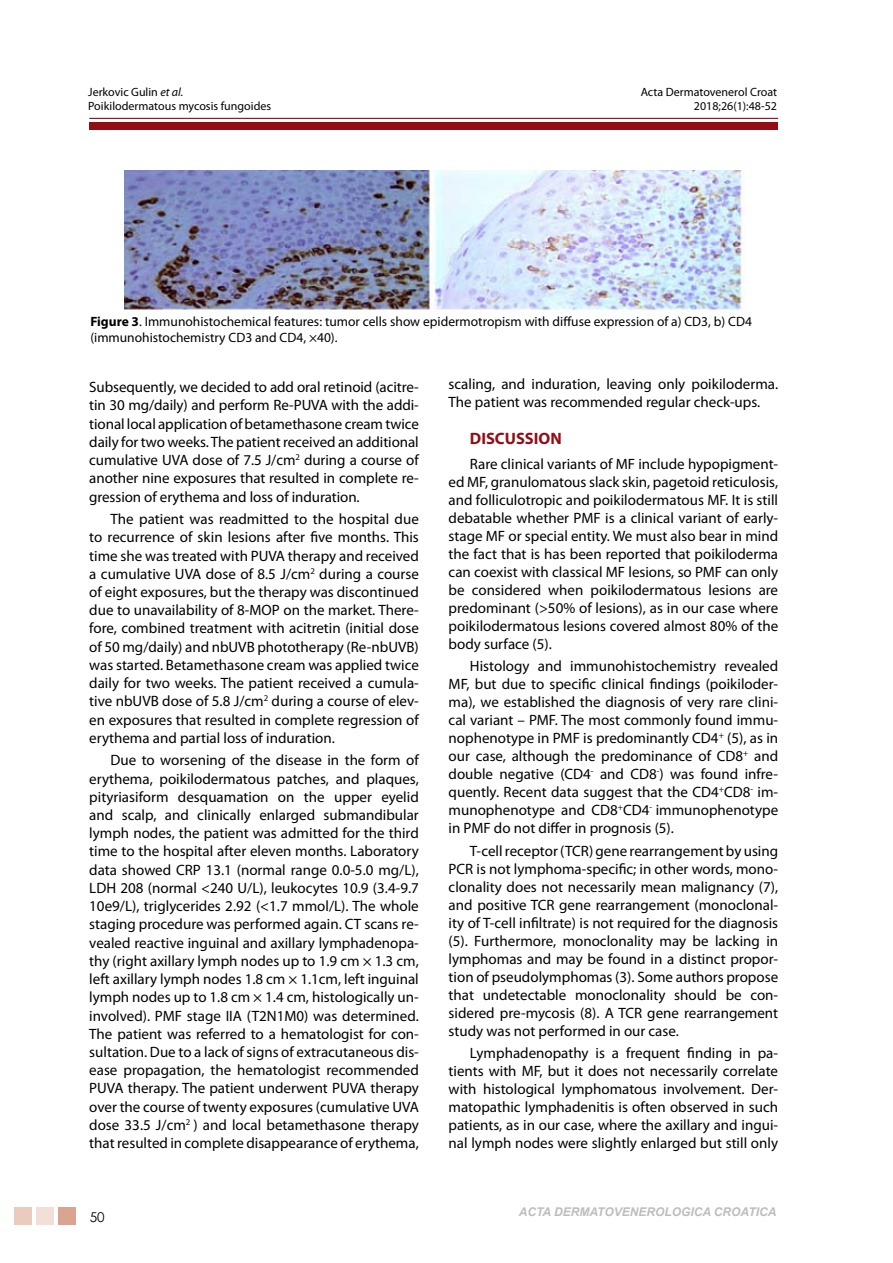
<style>
.page{position:relative;width:893px;height:1263px;background:#fff}
.page>*{position:absolute;margin:0;border:0;box-sizing:border-box;transform-origin:0 0}
.t1{font:700 16.5px "Myriad Pro";color:#930d17}
.t2{font:15px/18.3px "Myriad Pro";color:#000;text-align:justify}
.t3{font:13.5px/16.2px "Myriad Pro";color:#000}
.t4{font:13.5px "Century Gothic";color:#000}
.t5{font:12px "Myriad Pro";color:#000}
.t6{font:italic 700 12px "Arial";color:#bcbdbe}
.s1{font-style:italic}
.s2{font-weight:700}
</style>
<div class="page">
<div style="left:89px;top:122px;width:689px;height:8px;background:#930d17"></div>
<hr style="left:89px;top:118px;width:689px;height:1px;background:#930d17">
<div style="left:14px;top:1207px;width:18px;height:18px;background:#eacbbe"></div>
<div style="left:36px;top:1207px;width:18px;height:18px;background:#f3dfd7"></div>
<div style="left:59px;top:1207px;width:17px;height:18px;background:#d9a591"></div>
<img style="left:124px;top:170px;width:622px;height:140px">
<p class="t5" style="left:88px;top:84px;width:97px">Jerkovic Gulin <span class="s1">et al.</span></p>
<p class="t5" style="left:641px;top:84px;width:138px">Acta Dermatovenerol Croat</p>
<p class="t5" style="left:88px;top:99px;width:184px">Poikilodermatous mycosis fungoides</p>
<p class="t5" style="left:694px;top:99px;width:85px">2018;26(1):48-52</p>
<p class="t3" style="left:90px;top:313px;width:663px"><span class="s2">Figure 3</span>. Immunohistochemical features: tumor cells show epidermotropism with diffuse expression of a) CD3, b) CD4 (immunohistochemistry CD3 and CD4, ×40).</p>
<p class="t2" style="left:89px;top:378px;width:331px">Subsequently, we decided to add oral retinoid (acitre&shy;tin 30 mg/daily) and perform Re-PUVA with the addi&shy;tional local application of betamethasone cream twice daily for two weeks. The patient received an additional cumulative UVA dose of 7.5 J/cm<sup>2</sup> during a course of another nine exposures that resulted in complete re&shy;gression of erythema and loss of induration.</p>
<p class="t2" style="left:89px;top:510px;width:331px;text-indent:21px">The patient was readmitted to the hospital due to recurrence of skin lesions after five months. This time she was treated with PUVA therapy and received a cumulative UVA dose of 8.5 J/cm<sup>2</sup> during a course of eight exposures, but the therapy was discontinued due to unavailability of 8-MOP on the market. There&shy;fore, combined treatment with acitretin (initial dose of 50 mg/daily) and nbUVB phototherapy (Re-nbUVB) was started. Betamethasone cream was applied twice daily for two weeks. The patient received a cumula&shy;tive nbUVB dose of 5.8 J/cm<sup>2</sup> during a course of elev&shy;en exposures that resulted in complete regression of erythema and partial loss of induration.</p>
<p class="t2" style="left:89px;top:751px;width:331px;text-indent:21px">Due to worsening of the disease in the form of erythema, poikilodermatous patches, and plaques, pityriasiform desquamation on the upper eyelid and scalp, and clinically enlarged submandibular lymph nodes, the patient was admitted for the third time to the hospital after eleven months. Laboratory data showed CRP 13.1 (normal range 0.0-5.0 mg/L), LDH 208 (normal &lt;240 U/L), leukocytes 10.9 (3.4-9.7<br>10e9/L), triglycerides 2.92 (&lt;1.7 mmol/L). The whole staging procedure was performed again. CT scans re&shy;vealed reactive inguinal and axillary lymphadenopa&shy;thy (right axillary lymph nodes up to 1.9 cm × 1.3 cm, left axillary lymph nodes 1.8 cm × 1.1cm, left inguinal lymph nodes up to 1.8 cm × 1.4 cm, histologically un&shy;involved). PMF stage IIA (T2N1M0) was determined.<br>The patient was referred to a hematologist for con&shy;sultation. Due to a lack of signs of extracutaneous dis&shy;ease propagation, the hematologist recommended PUVA therapy. The patient underwent PUVA therapy over the course of twenty exposures (cumulative UVA dose 33.5 J/cm<sup>2</sup> ) and local betamethasone therapy that resulted in complete disappearance of erythema,</p>
<p class="t4" style="left:90px;top:1207px;width:16px">50</p>
<p class="t2" style="left:449px;top:375px;width:331px">scaling, and induration, leaving only poikiloderma.<br>The patient was recommended regular check-ups.</p>
<p class="t1" style="left:470px;top:428px;width:93px">DISCUSSION</p>
<p class="t2" style="left:449px;top:454px;width:331px;text-indent:21px">Rare clinical variants of MF include hypopigment&shy;ed MF, granulomatous slack skin, pagetoid reticulosis, and folliculotropic and poikilodermatous MF. It is still debatable whether PMF is a clinical variant of early&shy;stage MF or special entity. We must also bear in mind the fact that is has been reported that poikiloderma can coexist with classical MF lesions, so PMF can only be considered when poikilodermatous lesions are predominant (&gt;50% of lesions), as in our case where poikilodermatous lesions covered almost 80% of the body surface (5).</p>
<p class="t2" style="left:449px;top:657px;width:331px;text-indent:21px">Histology and immunohistochemistry revealed MF, but due to specific clinical findings (poikiloder&shy;ma), we established the diagnosis of very rare clini&shy;cal variant – PMF. The most commonly found immu&shy;nophenotype in PMF is predominantly CD4<sup>+</sup> (5), as in our case, although the predominance of CD8<sup>+</sup> and double negative (CD4<sup>-</sup> and CD8<sup>-</sup>) was found infre&shy;quently. Recent data suggest that the CD4<sup>+</sup>CD8<sup>-</sup> im&shy;munophenotype and CD8<sup>+</sup>CD4<sup>-</sup> immunophenotype in PMF do not differ in prognosis (5).</p>
<p class="t2" style="left:449px;top:841px;width:331px;text-indent:21px">T-cell receptor (TCR) gene rearrangement by using PCR is not lymphoma-specific; in other words, mono&shy;clonality does not necessarily mean malignancy (7), and positive TCR gene rearrangement (monoclonal&shy;ity of T-cell infiltrate) is not required for the diagnosis (5). Furthermore, monoclonality may be lacking in lymphomas and may be found in a distinct propor&shy;tion of pseudolymphomas (3). Some authors propose that undetectable monoclonality should be con&shy;sidered pre-mycosis (8). A TCR gene rearrangement study was not performed in our case.</p>
<p class="t2" style="left:449px;top:1044px;width:331px;text-indent:21px">Lymphadenopathy is a frequent finding in pa&shy;tients with MF, but it does not necessarily correlate with histological lymphomatous involvement. Der&shy;matopathic lymphadenitis is often observed in such patients, as in our case, where the axillary and ingui&shy;nal lymph nodes were slightly enlarged but still only</p>
<p class="t6" style="left:519px;top:1204px;width:259px">ACTA DERMATOVENEROLOGICA CROATICA</p>
</div>
